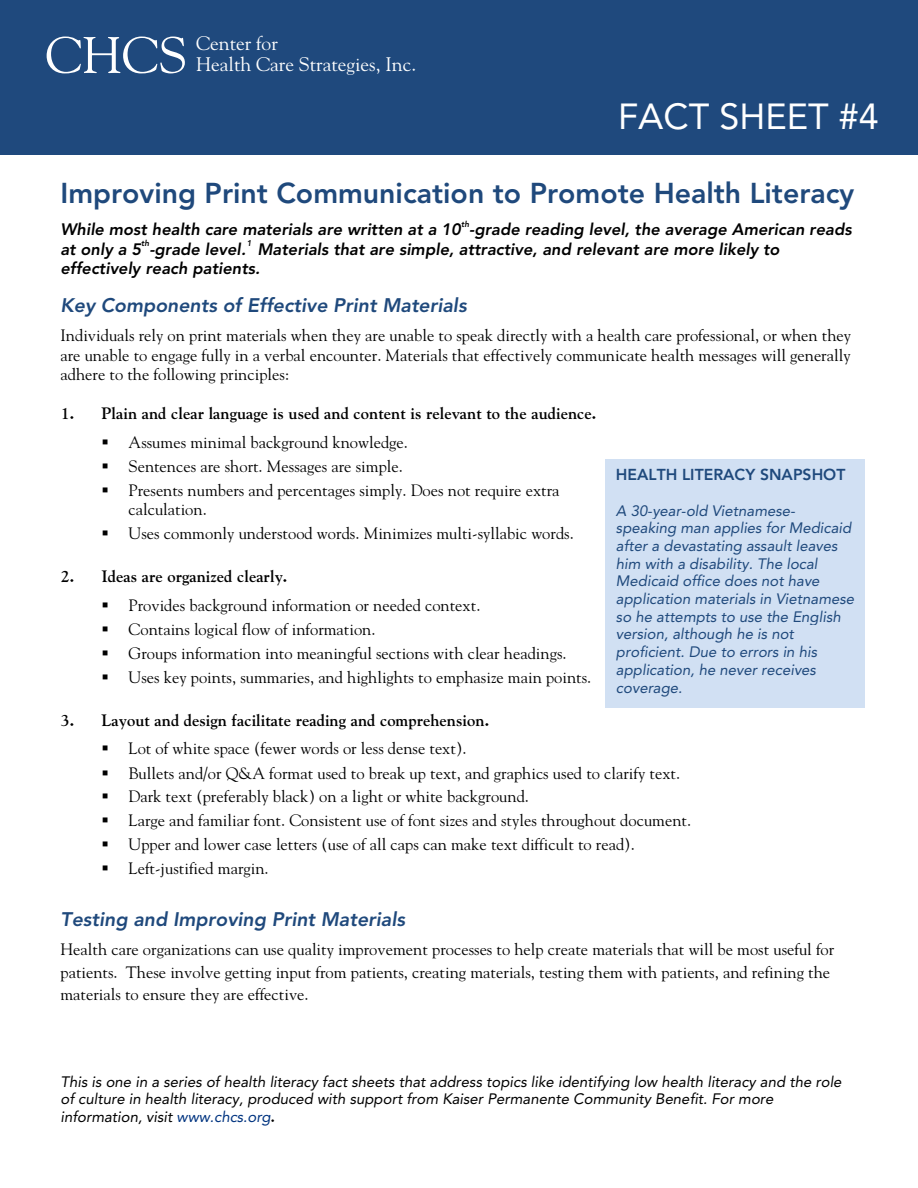
<style>
.page{position:relative;width:918px;height:1188px;background:#fff}
.page>*{position:absolute;margin:0;border:0;box-sizing:border-box;transform-origin:0 0}
.t1{font:51px "Goudy";color:#fff}
.t2{font:36px "Avenir";color:#fff}
.t3{font:800 28.5px "Avenir";color:#1f497c}
.Body_Text{font:italic 800 19.5px "Avenir";color:#1f497c}
.t4{font:19.5px/20.5px "Goudy";color:#fff}
.List_Paragraph{font:16.5px/19.5px "Goudy";color:#000}
.t5{font:italic 800 16.5px/19.6px "Avenir";color:#000}
.List_Paragraph-2{font:700 16.5px "Goudy";color:#000}
.t6{font:800 15.75px "Avenir";color:#1f497c}
.t7{font:italic 15px/17.7px "Avenir";color:#1f497c}
.t8{font:italic 15px/17.9px "Avenir";color:#000}
.t9{font:italic 800 8.25px "Avenir";color:#000}
.s1{color:#003480}
.s2{font-family:"Goudy";font-weight:700;font-style:normal}
</style>
<div class="page">
<div style="left:0;top:0;width:918px;height:155px;background:#1f497d"></div>
<div style="left:605px;top:460px;width:260px;height:248px;background:#d1e0f3"></div>
<h1 class="t1" style="left:45px;top:35px;width:143px">CHCS</h1>
<p class="t4" style="left:196px;top:35px;width:222px">Center for<br>Health Care Strategies, Inc.</p>
<h2 class="t2" style="left:618px;top:102px;width:262px">FACT SHEET #4</h2>
<p class="t3" style="left:60px;top:182px;width:795px">Improving Print Communication to Promote Health Literacy</p>
<p class="t5" style="left:60px;top:221px;width:402px">While most health care materials are written at a 10</p>
<p class="t9" style="left:461px;top:220px;width:9px">th</p>
<p class="t5" style="left:469px;top:221px;width:384px">-grade reading level, the average American reads</p>
<p class="t5" style="left:60px;top:240px;width:82px">at only a 5</p>
<p class="t9" style="left:141px;top:240px;width:9px">th</p>
<p class="t5" style="left:149px;top:240px;width:98px">-grade level.</p>
<p class="t9" style="left:247px;top:240px;width:6px">1</p>
<p class="t5" style="left:60px;top:240px;width:721px;text-indent:197px">Materials that are simple, attractive, and relevant are more likely to effectively reach patients.</p>
<p class="Body_Text" style="left:60px;top:298px;width:408px">Key Components of Effective Print Materials</p>
<p class="List_Paragraph" style="left:60px;top:327px;width:792px;text-align:justify">Individuals rely on print materials when they are unable to speak directly with a health care professional, or when they are unable to engage fully in a verbal encounter. Materials that effectively communicate health messages will generally adhere to the following principles:</p>
<p class="List_Paragraph-2" style="left:61px;top:407px;width:15px">1.</p>
<p class="List_Paragraph-2" style="left:102px;top:407px;width:496px">Plain and clear language is used and content is relevant to the audience.</p>
<p class="List_Paragraph" style="left:129px;top:433px;width:281px">Assumes minimal background knowledge.</p>
<p class="List_Paragraph" style="left:129px;top:457px;width:276px">Sentences are short. Messages are simple.</p>
<p class="t6" style="left:616px;top:468px;width:231px">HEALTH LITERACY SNAPSHOT</p>
<p class="t7" style="left:616px;top:503px;width:240px">A 30-year-old Vietnamese&shy;speaking man applies for Medicaid after a devastating assault leaves him with a disability. The local<br>Medicaid office does not have application materials in Vietnamese so he attempts to use the English version, although he is not proficient. Due to errors in his application, he never receives coverage.</p>
<p class="List_Paragraph" style="left:129px;top:481px;width:433px">Presents numbers and percentages simply. Does not require extra calculation.</p>
<p class="List_Paragraph" style="left:129px;top:525px;width:447px">Uses commonly understood words. Minimizes multi-syllabic words.</p>
<p class="List_Paragraph-2" style="left:61px;top:570px;width:15px">2.</p>
<p class="List_Paragraph-2" style="left:102px;top:570px;width:188px">Ideas are organized clearly.</p>
<p class="List_Paragraph" style="left:129px;top:597px;width:353px">Provides background information or needed context.</p>
<p class="List_Paragraph" style="left:129px;top:621px;width:249px">Contains logical flow of information.</p>
<p class="List_Paragraph" style="left:129px;top:645px;width:440px">Groups information into meaningful sections with clear headings.</p>
<p class="List_Paragraph" style="left:129px;top:668px;width:464px">Uses key points, summaries, and highlights to emphasize main points.</p>
<p class="List_Paragraph-2" style="left:61px;top:713px;width:15px">3.</p>
<p class="List_Paragraph-2" style="left:102px;top:713px;width:389px">Layout and design facilitate reading and comprehension.</p>
<p class="List_Paragraph" style="left:129px;top:740px;width:340px">Lot of white space (fewer words or less dense text).</p>
<p class="List_Paragraph" style="left:129px;top:764px;width:553px">Bullets and/or Q&amp;A format used to break up text, and graphics used to clarify text.</p>
<p class="List_Paragraph" style="left:129px;top:788px;width:402px">Dark text (preferably black) on a light or white background.</p>
<p class="List_Paragraph" style="left:129px;top:812px;width:564px">Large and familiar font. Consistent use of font sizes and styles throughout document.</p>
<p class="List_Paragraph" style="left:129px;top:836px;width:508px">Upper and lower case letters (use of all caps can make text difficult to read).</p>
<p class="List_Paragraph" style="left:129px;top:860px;width:142px">Left-justified margin.</p>
<p class="Body_Text" style="left:60px;top:912px;width:346px">Testing and Improving Print Materials</p>
<p class="List_Paragraph" style="left:60px;top:940px;width:775px;line-height:22.4px">Health care organizations can use quality improvement processes to help create materials that will be most useful for patients. These involve getting input from patients, creating materials, testing them with patients, and refining the materials to ensure they are effective.</p>
<p class="t8" style="left:60px;top:1074px;width:783px">This is one in a series of health literacy fact sheets that address topics like identifying low health literacy and the role of culture in health literacy, produced with support from Kaiser Permanente Community Benefit. For more information, visit <span class="s1">www.chcs.org</span><span class="s2">.</span></p>
</div>
